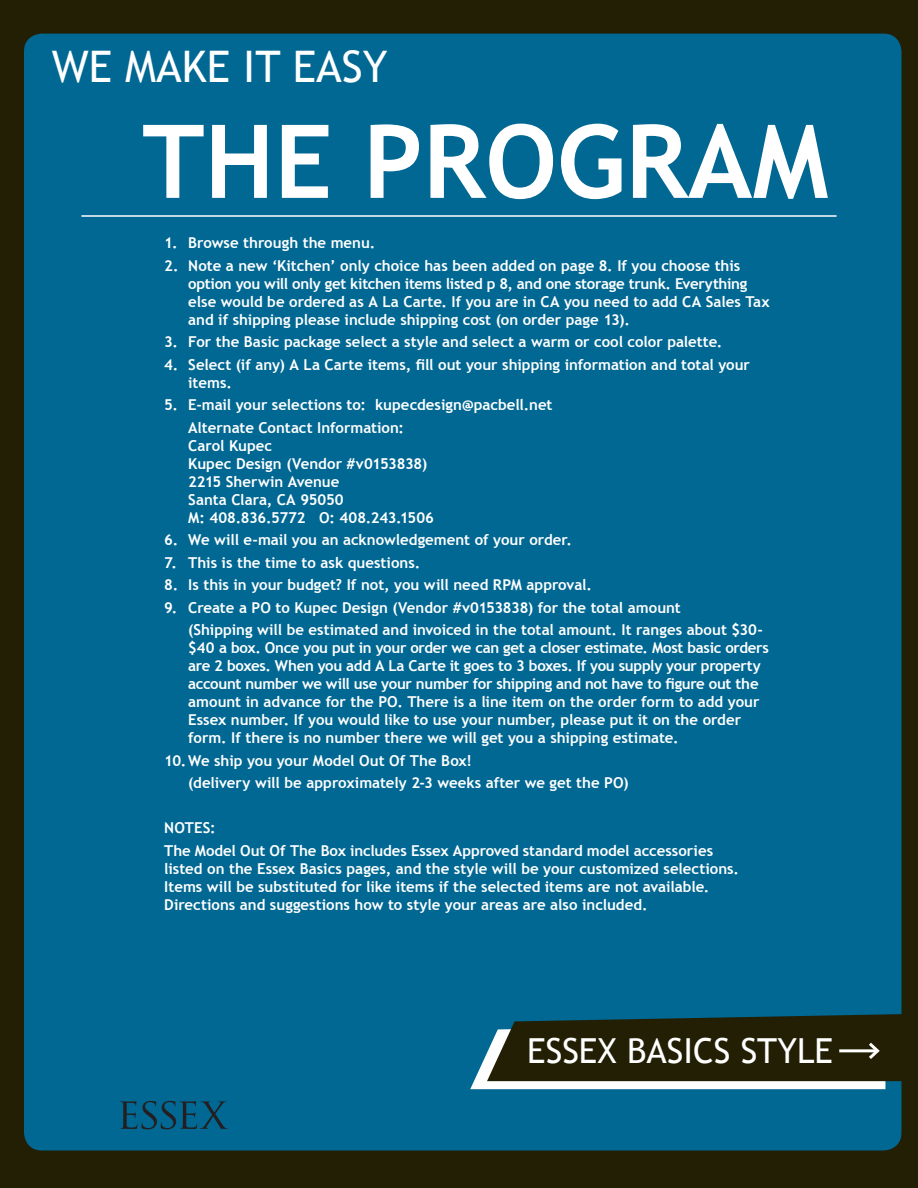
<style>
.page{position:relative;width:918px;height:1188px;background:#fff}
.page>*{position:absolute;margin:0;border:0;box-sizing:border-box;transform-origin:0 0}
.t1{font:700 102px "Trebuchet MS";color:#fff}
.t2{font:43.5px "Trebuchet MS";color:#fff}
.t3{font:34.5px "Trebuchet MS";color:#fff}
.LargeWhiteBodyCopy{font:700 15px/18px "Trebuchet MS";color:#fff}
</style>
<div class="page">
<div style="left:1px;top:0;width:917px;height:1188px;background:#231f04"></div>
<div style="left:24px;top:34px;width:878px;height:1116px;background:#006893;border-radius:18px"></div>
<svg style="left:120px;top:1101px;width:108px;height:28px"></svg>
<svg style="left:470px;top:1014px;width:432px;height:75px;background:#3a4232"></svg>
<hr style="left:81px;top:215px;width:756px;height:2px;background:#fff">
<p class="t2" style="left:52px;top:41px;width:337px">WE MAKE IT EASY</p>
<p class="t1" style="left:142px;top:98px;width:688px">THE PROGRAM</p>
<p class="LargeWhiteBodyCopy" style="left:164px;top:234px;width:213px">1. Browse through the menu.</p>
<p class="LargeWhiteBodyCopy" style="left:188px;top:256px;width:583px;text-indent:-24px">2. Note a new ‘Kitchen’ only choice has been added on page 8. If you choose this option you will only get kitchen items listed p 8, and one storage trunk. Everything else would be ordered as A La Carte. If you are in CA you need to add CA Sales Tax and if shipping please include shipping cost (on order page 13).</p>
<p class="LargeWhiteBodyCopy" style="left:164px;top:333px;width:560px">3. For the Basic package select a style and select a warm or cool color palette.</p>
<p class="LargeWhiteBodyCopy" style="left:188px;top:355px;width:563px;text-indent:-24px">4. Select (if any) A La Carte items, fill out your shipping information and total your items.</p>
<p class="LargeWhiteBodyCopy" style="left:164px;top:396px;width:390px">5. E-mail your selections to: kupecdesign@pacbell.net</p>
<p class="LargeWhiteBodyCopy" style="left:188px;top:418px;width:217px">Alternate Contact Information:<br>Carol Kupec</p>
<p class="LargeWhiteBodyCopy" style="left:188px;top:454px;width:241px">Kupec Design (Vendor #v0153838)</p>
<p class="LargeWhiteBodyCopy" style="left:188px;top:472px;width:153px">2215 Sherwin Avenue</p>
<p class="LargeWhiteBodyCopy" style="left:188px;top:490px;width:157px">Santa Clara, CA 95050</p>
<p class="LargeWhiteBodyCopy" style="left:188px;top:508px;width:247px">M: 408.836.5772 O: 408.243.1506</p>
<p class="LargeWhiteBodyCopy" style="left:164px;top:531px;width:409px">6. We will e-mail you an acknowledgement of your order.</p>
<p class="LargeWhiteBodyCopy" style="left:164px;top:553px;width:258px">7. This is the time to ask questions.</p>
<p class="LargeWhiteBodyCopy" style="left:164px;top:576px;width:429px">8. Is this in your budget? If not, you will need RPM approval.</p>
<p class="LargeWhiteBodyCopy" style="left:164px;top:598px;width:518px">9. Create a PO to Kupec Design (Vendor #v0153838) for the total amount</p>
<p class="LargeWhiteBodyCopy" style="left:188px;top:621px;width:582px">(Shipping will be estimated and invoiced in the total amount. It ranges about $30- $40 a box. Once you put in your order we can get a closer estimate. Most basic orders are 2 boxes. When you add A La Carte it goes to 3 boxes. If you supply your property account number we will use your number for shipping and not have to figure out the amount in advance for the PO. There is a line item on the order form to add your Essex number. If you would like to use your number, please put it on the order form. If there is no number there we will get you a shipping estimate.</p>
<p class="LargeWhiteBodyCopy" style="left:164px;top:751px;width:309px">10.We ship you your Model Out Of The Box!</p>
<p class="LargeWhiteBodyCopy" style="left:188px;top:774px;width:442px">(delivery will be approximately 2-3 weeks after we get the PO)</p>
<p class="LargeWhiteBodyCopy" style="left:164px;top:819px;width:53px">NOTES:</p>
<p class="LargeWhiteBodyCopy" style="left:164px;top:841px;width:576px">The Model Out Of The Box includes Essex Approved standard model accessories listed on the Essex Basics pages, and the style will be your customized selections.<br>Items will be substituted for like items if the selected items are not available.<br>Directions and suggestions how to style your areas are also included.</p>
<p class="t3" style="left:527px;top:1031px;width:307px">ESSEX BASICS STYLE</p>
</div>
